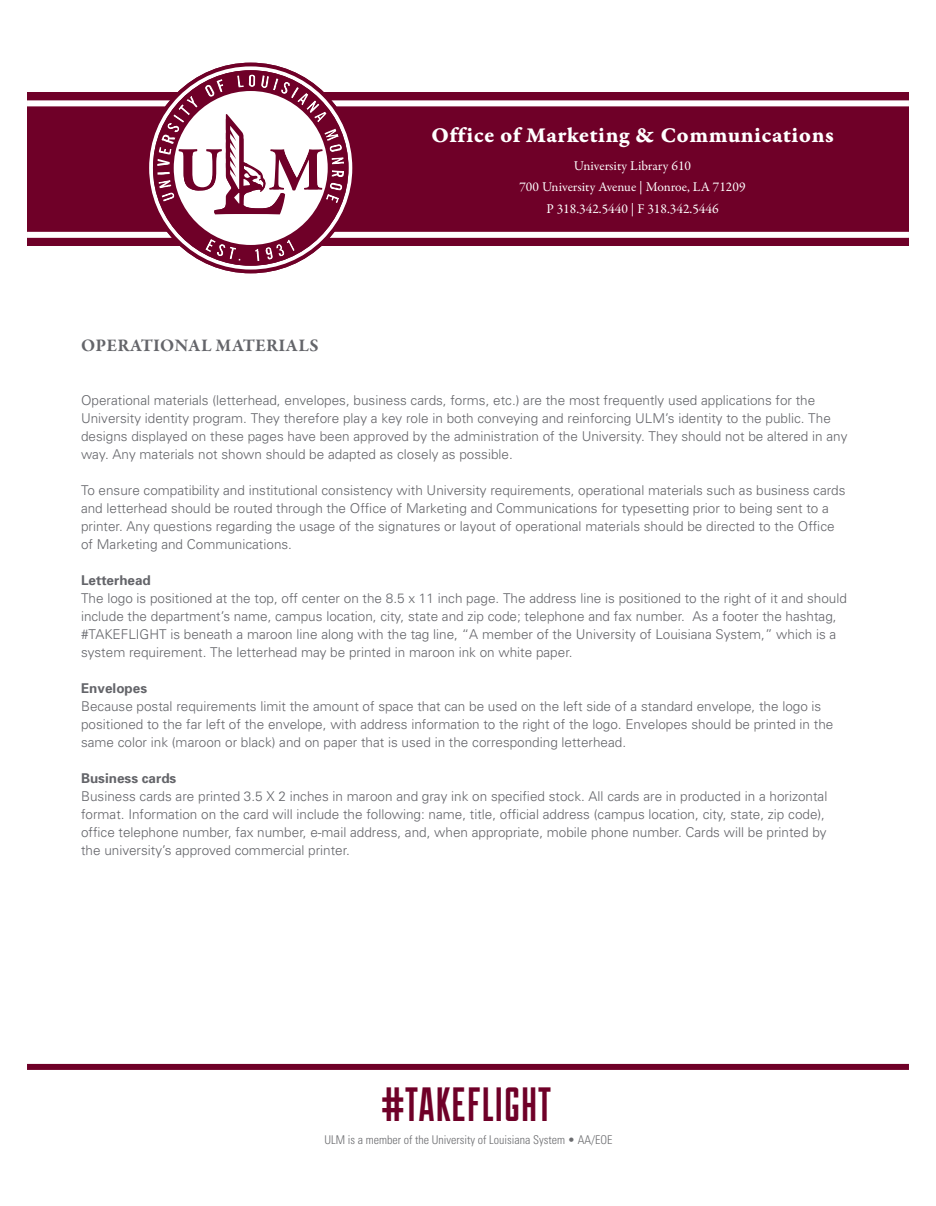
<style>
.page{position:relative;width:936px;height:1206px;background:#fff}
.page>*{position:absolute;margin:0;border:0;box-sizing:border-box;transform-origin:0 0}
.t1{font:48px "Duke Fill";letter-spacing:.02em;color:#6f0028}
.t2{font:22.5px "Garamond Premr Pro Bd Capt";letter-spacing:.015em;color:#fff}
.t3{font:700 18px "Garamond Premr Pro";letter-spacing:.015em;color:#64656a}
.t4{font:300 13.5px/18px "Univers";color:#64656a}
.t5{font:13.5px "Garamond Premr Pro";color:#fff}
.t6{font:700 13.5px "Univers";color:#64656a}
.t7{font:300 condensed 12px "Univers";color:#6c6d70}
</style>
<div class="page">
<div style="left:27px;top:92px;width:881px;height:153px;background:#6f0028"></div>
<div style="left:27px;top:232px;width:881px;height:6px;background:#fff"></div>
<div style="left:27px;top:100px;width:881px;height:6px;background:#fff"></div>
<div style="left:27px;top:1063px;width:881px;height:6px;background:#6f0028"></div>
<svg style="left:145px;top:63px;width:211px;height:210px"></svg>
<p class="t3" style="left:81px;top:334px;width:239px">OPERATIONAL MATERIALS</p>
<p class="t2" style="left:431px;top:121px;width:404px">Office of Marketing &amp; Communications</p>
<p class="t5" style="left:573px;top:158px;width:119px">University Library 610</p>
<p class="t5" style="left:519px;top:179px;width:228px">700 University Avenue | Monroe, LA 71209</p>
<p class="t5" style="left:546px;top:200px;width:174px">P 318.342.5440 | F 318.342.5446</p>
<p class="t4" style="left:81px;top:390px;width:767px">Operational materials (letterhead, envelopes, business cards, forms, etc.) are the most frequently used applications for the University identity program. They therefore play a key role in both conveying and reinforcing ULM’s identity to the public. The designs displayed on these pages have been approved by the administration of the University. They should not be altered in any way. Any materials not shown should be adapted as closely as possible.</p>
<p class="t4" style="left:81px;top:480px;width:765px">To ensure compatibility and institutional consistency with University requirements, operational materials such as business cards and letterhead should be routed through the Office of Marketing and Communications for typesetting prior to being sent to a printer. Any questions regarding the usage of the signatures or layout of operational materials should be directed to the Office of Marketing and Communications.</p>
<p class="t6" style="left:81px;top:571px;width:71px">Letterhead</p>
<p class="t4" style="left:81px;top:588px;width:767px">The logo is positioned at the top, off center on the 8.5 x 11 inch page. The address line is positioned to the right of it and should include the department’s name, campus location, city, state and zip code; telephone and fax number. As a footer the hashtag, #TAKEFLIGHT is beneath a maroon line along with the tag line, “A member of the University of Louisiana System,” which is a system requirement. The letterhead may be printed in maroon ink on white paper.</p>
<p class="t6" style="left:81px;top:679px;width:68px">Envelopes</p>
<p class="t4" style="left:81px;top:696px;width:753px">Because postal requirements limit the amount of space that can be used on the left side of a standard envelope, the logo is positioned to the far left of the envelope, with address information to the right of the logo. Envelopes should be printed in the same color ink (maroon or black) and on paper that is used in the corresponding letterhead.</p>
<p class="t6" style="left:81px;top:769px;width:97px">Business cards</p>
<p class="t4" style="left:81px;top:786px;width:747px">Business cards are printed 3.5 X 2 inches in maroon and gray ink on specified stock. All cards are in producted in a horizontal format. Information on the card will include the following: name, title, official address (campus location, city, state, zip code), office telephone number, fax number, e-mail address, and, when appropriate, mobile phone number. Cards will be printed by the university’s approved commercial printer.</p>
<p class="t1" style="left:381px;top:1076px;width:171px">#TAKEFLIGHT</p>
<p class="t7" style="left:324px;top:1132px;width:289px">ULM is a member of the University of Louisiana System • AA/EOE</p>
</div>
